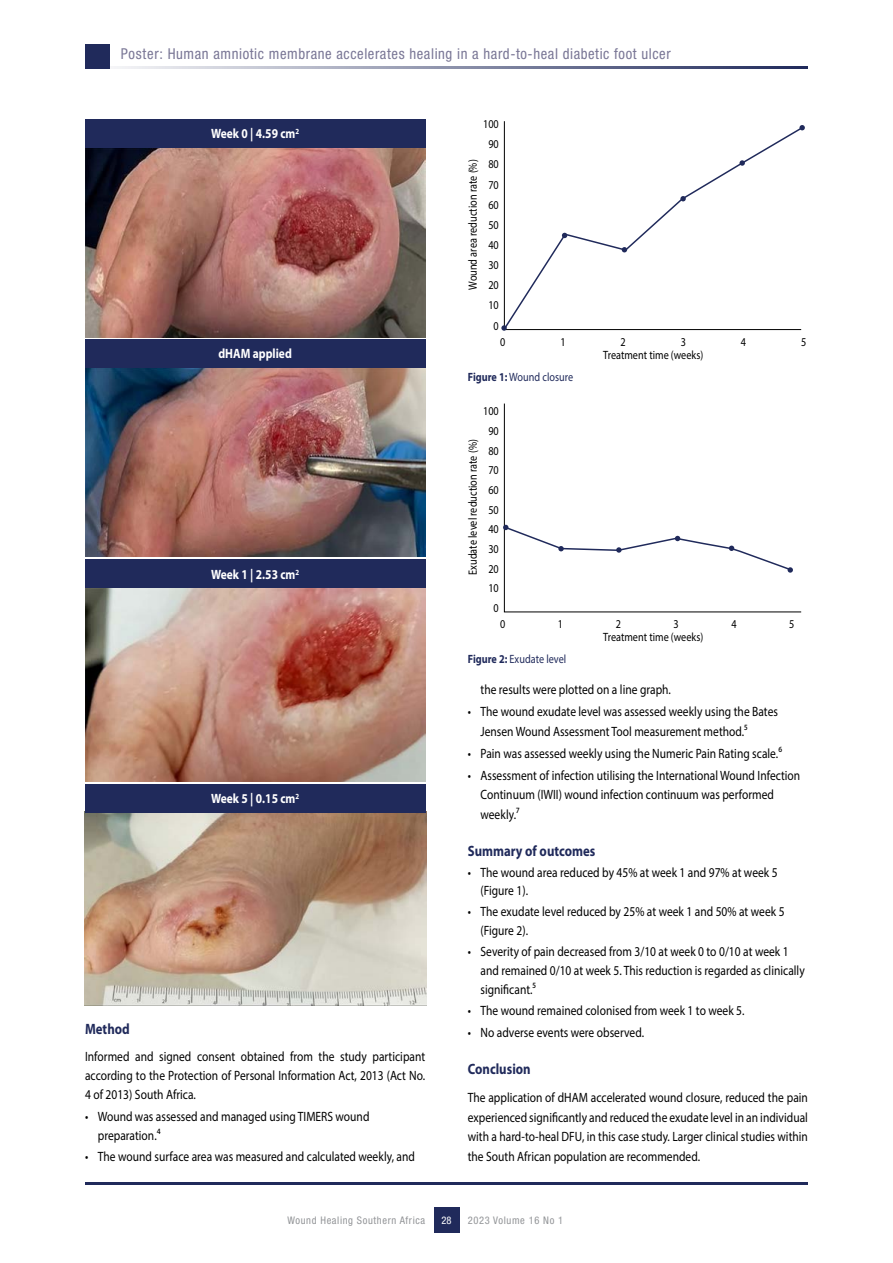
<style>
.page{position:relative;width:893px;height:1263px;background:#fff}
.page>*{position:absolute;margin:0;border:0;box-sizing:border-box;transform-origin:0 0}
.t1{font:condensed 15px "Helvetica Neue LT Std";letter-spacing:.04em;color:#7a7796}
.t2{font:700 15px "Myriad Pro";color:#202a5b;scale:.85 1}
.t3{font:13.5px/19.6px "Myriad Pro";color:#000;scale:.85 1}
.t4{font:700 13.5px "Myriad Pro";color:#fff;scale:.85 1}
.t5{font:12px/20.1px "Myriad Pro";color:#000;text-align:right;scale:.85 1}
.t6{font:12px "Myriad Pro";color:#202a5b;scale:.85 1}
.t7{font:condensed 10.5px "Helvetica Neue LT Std";letter-spacing:.06em;color:#939598}
.t8{font:condensed 10.5px "Helvetica Neue LT Std";color:#fff}
.s1{font-weight:700}
</style>
<div class="page">
<div style="left:434px;top:1208px;width:25px;height:25px;background:#202a5b"></div>
<hr style="left:85px;top:1182px;width:723px;height:2px;background:#202a5b">
<hr style="left:85px;top:66px;width:723px;height:2px;background:#202a5b">
<div style="left:85px;top:44px;width:24px;height:24px;background:#202a5b"></div>
<img style="left:85px;top:148px;width:340px;height:190px">
<div style="left:85px;top:119px;width:340px;height:29px;background:#202a5b"></div>
<img style="left:85px;top:368px;width:340px;height:188px">
<div style="left:85px;top:339px;width:340px;height:29px;background:#202a5b"></div>
<img style="left:85px;top:588px;width:340px;height:193px">
<div style="left:85px;top:560px;width:340px;height:28px;background:#202a5b"></div>
<img style="left:84px;top:812px;width:342px;height:193px">
<div style="left:85px;top:784px;width:340px;height:28px;background:#202a5b"></div>
<svg style="left:503px;top:126px;width:301px;height:205px"></svg>
<svg style="left:799px;top:125px;width:6px;height:5px"></svg>
<svg style="left:739px;top:160px;width:6px;height:6px"></svg>
<svg style="left:680px;top:196px;width:6px;height:5px"></svg>
<svg style="left:622px;top:247px;width:5px;height:5px"></svg>
<svg style="left:562px;top:233px;width:5px;height:5px"></svg>
<svg style="left:501px;top:325px;width:6px;height:6px"></svg>
<svg style="left:504px;top:403px;width:297px;height:209px"></svg>
<svg style="left:503px;top:525px;width:290px;height:48px"></svg>
<p class="t1" style="left:121px;top:45px;width:551px">Poster: Human amniotic membrane accelerates healing in a hard-to-heal diabetic foot ulcer</p>
<p class="t4" style="left:211px;top:125px;width:105px">Week 0 | 4.59 cm<sup>2</sup></p>
<p class="t4" style="left:218px;top:345px;width:88px">dHAM applied</p>
<p class="t4" style="left:211px;top:566px;width:105px">Week 1 | 2.53 cm<sup>2</sup></p>
<p class="t4" style="left:211px;top:790px;width:105px">Week 5 | 0.15 cm<sup>2</sup></p>
<p class="t2" style="left:85px;top:1019px;width:54px">Method</p>
<p class="t3" style="left:85px;top:1047px;width:402px;line-height:19px;text-align:justify">Informed and signed consent obtained from the study participant according to the Protection of Personal Information Act, 2013 (Act No.<br>4 of 2013) South Africa.</p>
<p class="t3" style="left:98px;top:1106px;width:321px;line-height:19px;text-indent:-13px">• Wound was assessed and managed using TIMERS wound preparation.⁴</p>
<p class="t3" style="left:85px;top:1146px;width:390px">• The wound surface area was measured and calculated weekly, and</p>
<p class="t5" style="left:483px;top:114px;width:20px">100<br>90<br>80<br>70<br>60<br>50<br>40<br>30<br>20<br>10<br>0</p>
<p class="t5" style="left:462px;top:290px;width:155px;rotate:-90deg">Wound area reduction rate (%)</p>
<p class="t5" style="left:500px;top:331px;width:8px">0</p>
<p class="t5" style="left:560px;top:331px;width:8px">1</p>
<p class="t5" style="left:620px;top:331px;width:8px">2</p>
<p class="t5" style="left:681px;top:331px;width:8px">3</p>
<p class="t5" style="left:741px;top:331px;width:8px">4</p>
<p class="t5" style="left:801px;top:331px;width:8px">5</p>
<p class="t5" style="left:603px;top:345px;width:119px">Treatment time (weeks)</p>
<p class="t6" style="left:468px;top:369px;width:125px"><span class="s1">Figure 1:</span> Wound closure</p>
<p class="t5" style="left:483px;top:401px;width:20px;line-height:19.6px">100<br>90<br>80<br>70<br>60<br>50<br>40<br>30<br>20<br>10<br>0</p>
<p class="t5" style="left:462px;top:575px;width:161px;rotate:-90deg">Exudate level reduction rate (%)</p>
<p class="t5" style="left:500px;top:614px;width:8px">0</p>
<p class="t5" style="left:558px;top:614px;width:8px">1</p>
<p class="t5" style="left:616px;top:614px;width:8px">2</p>
<p class="t5" style="left:673px;top:614px;width:8px">3</p>
<p class="t5" style="left:731px;top:614px;width:8px">4</p>
<p class="t5" style="left:789px;top:614px;width:8px">5</p>
<p class="t5" style="left:603px;top:627px;width:119px">Treatment time (weeks)</p>
<p class="t6" style="left:468px;top:652px;width:117px"><span class="s1">Figure 2:</span> Exudate level</p>
<p class="t3" style="left:480px;top:680px;width:226px">the results were plotted on a line graph.</p>
<p class="t3" style="left:480px;top:702px;width:352px;text-indent:-13px">• The wound exudate level was assessed weekly using the Bates<br>Jensen Wound Assessment Tool measurement method.⁵</p>
<p class="t3" style="left:468px;top:743px;width:371px">• Pain was assessed weekly using the Numeric Pain Rating scale.⁶</p>
<p class="t3" style="left:480px;top:765px;width:378px;text-indent:-13px">• Assessment of infection utilising the International Wound Infection<br>Continuum (IWII) wound infection continuum was performed weekly.⁷</p>
<p class="t2" style="left:468px;top:841px;width:152px">Summary of outcomes</p>
<p class="t3" style="left:480px;top:862px;width:351px;line-height:18.9px;text-indent:-13px">• The wound area reduced by 45% at week 1 and 97% at week 5 (Figure 1).</p>
<p class="t3" style="left:480px;top:902px;width:359px;line-height:18.9px;text-indent:-13px">• The exudate level reduced by 25% at week 1 and 50% at week 5 (Figure 2).</p>
<p class="t3" style="left:480px;top:942px;width:383px;line-height:18.9px;text-indent:-13px">• Severity of pain decreased from 3/10 at week 0 to 0/10 at week 1 and remained 0/10 at week 5. This reduction is regarded as clinically significant.⁵</p>
<p class="t3" style="left:468px;top:1001px;width:327px">• The wound remained colonised from week 1 to week 5.</p>
<p class="t3" style="left:468px;top:1022px;width:209px">• No adverse events were observed.</p>
<p class="t2" style="left:468px;top:1059px;width:76px">Conclusion</p>
<p class="t3" style="left:468px;top:1087px;width:402px;text-align:justify">The application of dHAM accelerated wound closure, reduced the pain experienced significantly and reduced the exudate level in an individual with a hard-to-heal DFU, in this case study. Larger clinical studies within the South African population are recommended.</p>
<p class="t7" style="left:287px;top:1214px;width:139px">Wound Healing Southern Africa</p>
<p class="t7" style="left:468px;top:1214px;width:97px">2023 Volume 16 No 1</p>
<p class="t8" style="left:441px;top:1214px;width:12px">28</p>
</div>
